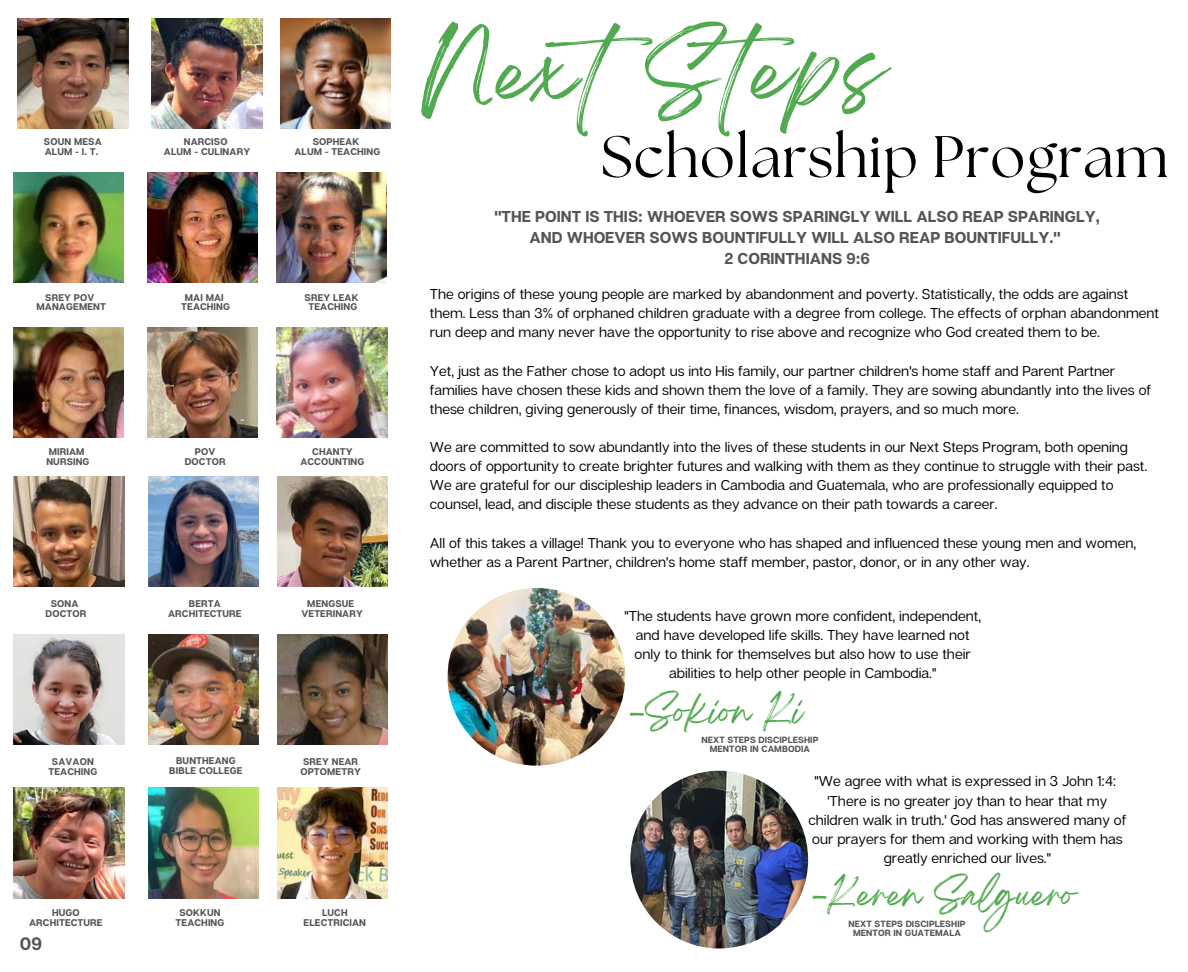
<style>
.page{position:relative;width:1188px;height:972px;background:#fff}
.page>*{position:absolute;margin:0;border:0;box-sizing:border-box;transform-origin:0 0}
.t1{font:76.5px "Breathing";letter-spacing:.045em;color:#51aa4f}
.t2{font:58.5px "The Seasons";letter-spacing:.015em;color:#000}
.t3{font:31.5px "Breathing";color:#51aa4f}
.t4{font:700 18px "Articulat CF";color:#545454}
.t5{font:700 15.75px/21.3px "Articulat CF";color:#545454;text-align:center}
.t6{font:14.25px/19.2px "Articulat CF";color:#000}
.t7{font:700 9.75px/9.8px "Articulat CF";letter-spacing:.015em;color:#545454;text-align:center}
.t8{font:700 9px/9px "Articulat CF";letter-spacing:.015em;color:#545454;text-align:center}
</style>
<div class="page">
<img style="left:448px;top:588px;width:177px;height:178px;border-radius:50%">
<img style="left:630px;top:771px;width:178px;height:177px;border-radius:50%">
<img style="left:14px;top:788px;width:110px;height:110px">
<img style="left:147px;top:173px;width:111px;height:110px">
<img style="left:280px;top:18px;width:110px;height:110px">
<img style="left:13px;top:173px;width:111px;height:110px">
<img style="left:152px;top:18px;width:110px;height:110px">
<img style="left:277px;top:173px;width:110px;height:110px">
<img style="left:14px;top:328px;width:110px;height:110px">
<img style="left:148px;top:328px;width:110px;height:110px">
<img style="left:277px;top:328px;width:110px;height:110px">
<img style="left:14px;top:477px;width:110px;height:110px">
<img style="left:148px;top:477px;width:110px;height:110px">
<img style="left:277px;top:477px;width:110px;height:110px">
<img style="left:14px;top:634px;width:110px;height:111px">
<img style="left:148px;top:634px;width:110px;height:111px">
<img style="left:277px;top:634px;width:110px;height:111px">
<img style="left:18px;top:18px;width:110px;height:110px">
<img style="left:148px;top:788px;width:110px;height:110px">
<img style="left:277px;top:788px;width:111px;height:110px">
<p class="t7" style="left:44px;top:137px;width:59px;text-align:left">SOUN MESA<br>ALUM - I. T.</p>
<p class="t7" style="left:164px;top:137px;width:88px">NARCISO<br>ALUM - CULINARY</p>
<p class="t7" style="left:294px;top:137px;width:87px">SOPHEAK<br>ALUM - TEACHING</p>
<p class="t7" style="left:37px;top:293px;width:71px">SREY POV<br>MANAGEMENT</p>
<p class="t7" style="left:181px;top:293px;width:50px">MAI MAI<br>TEACHING</p>
<p class="t7" style="left:305px;top:293px;width:55px">SREY LEAK<br>TEACHING</p>
<p class="t7" style="left:46px;top:447px;width:45px;text-align:left">MIRIAM<br>NURSING</p>
<p class="t7" style="left:185px;top:447px;width:42px">POV<br>DOCTOR</p>
<p class="t7" style="left:300px;top:447px;width:66px">CHANTY<br>ACCOUNTING</p>
<p class="t7" style="left:46px;top:599px;width:42px">SONA<br>DOCTOR</p>
<p class="t7" style="left:168px;top:599px;width:75px">BERTA<br>ARCHITECTURE</p>
<p class="t7" style="left:301px;top:599px;width:63px">MENGSUE<br>VETERINARY</p>
<p class="t7" style="left:48px;top:757px;width:50px">SAVAON<br>TEACHING</p>
<p class="t7" style="left:169px;top:756px;width:75px">BUNTHEANG<br>BIBLE COLLEGE</p>
<p class="t7" style="left:300px;top:757px;width:62px;text-align:left">SREY NEAR<br>OPTOMETRY</p>
<p class="t7" style="left:29px;top:909px;width:75px">HUGO<br>ARCHITECTURE</p>
<p class="t7" style="left:176px;top:909px;width:50px">SOKKUN<br>TEACHING</p>
<p class="t7" style="left:304px;top:909px;width:64px">LUCH<br>ELECTRICIAN</p>
<p class="t4" style="left:20px;top:933px;width:24px">09</p>
<h1 class="t1" style="left:422px;top:49px;width:464px">NextSteps</h1>
<h2 class="t2" style="left:601px;top:118px;width:569px">Scholarship Program</h2>
<p class="t5" style="left:494px;top:206px;width:607px">"THE POINT IS THIS: WHOEVER SOWS SPARINGLY WILL ALSO REAP SPARINGLY,<br>AND WHOEVER SOWS BOUNTIFULLY WILL ALSO REAP BOUNTIFULLY."<br>2 CORINTHIANS 9:6</p>
<p class="t6" style="left:430px;top:285px;width:731px">The origins of these young people are marked by abandonment and poverty. Statistically, the odds are against them. Less than 3% of orphaned children graduate with a degree from college. The effects of orphan abandonment run deep and many never have the opportunity to rise above and recognize who God created them to be.</p>
<p class="t6" style="left:430px;top:361px;width:723px">Yet, just as the Father chose to adopt us into His family, our partner children's home staff and Parent Partner families have chosen these kids and shown them the love of a family. They are sowing abundantly into the lives of these children, giving generously of their time, finances, wisdom, prayers, and so much more.</p>
<p class="t6" style="left:430px;top:438px;width:719px">We are committed to sow abundantly into the lives of these students in our Next Steps Program, both opening doors of opportunity to create brighter futures and walking with them as they continue to struggle with their past.<br>We are grateful for our discipleship leaders in Cambodia and Guatemala, who are professionally equipped to counsel, lead, and disciple these students as they advance on their path towards a career.</p>
<p class="t6" style="left:430px;top:533px;width:708px">All of this takes a village! Thank you to everyone who has shaped and influenced these young men and women, whether as a Parent Partner, children's home staff member, pastor, donor, or in any other way.</p>
<p class="t6" style="left:624px;top:607px;width:358px;text-align:center">"The students have grown more confident, independent, and have developed life skills. They have learned not only to think for themselves but also how to use their abilities to help other people in Cambodia."</p>
<h3 class="t3" style="left:630px;top:701px;width:175px">-Sokion Ki</h3>
<p class="t8" style="left:701px;top:736px;width:118px">NEXT STEPS DISCIPLESHIP<br>MENTOR IN CAMBODIA</p>
<p class="t6" style="left:808px;top:772px;width:319px;text-align:center">"We agree with what is expressed in 3 John 1:4: 'There is no greater joy than to hear that my children walk in truth.' God has answered many of our prayers for them and working with them has greatly enriched our lives."</p>
<h3 class="t3" style="left:813px;top:884px;width:264px">-Keren Salguero</h3>
<p class="t8" style="left:849px;top:920px;width:118px">NEXT STEPS DISCIPLESHIP<br>MENTOR IN GUATEMALA</p>
</div>
